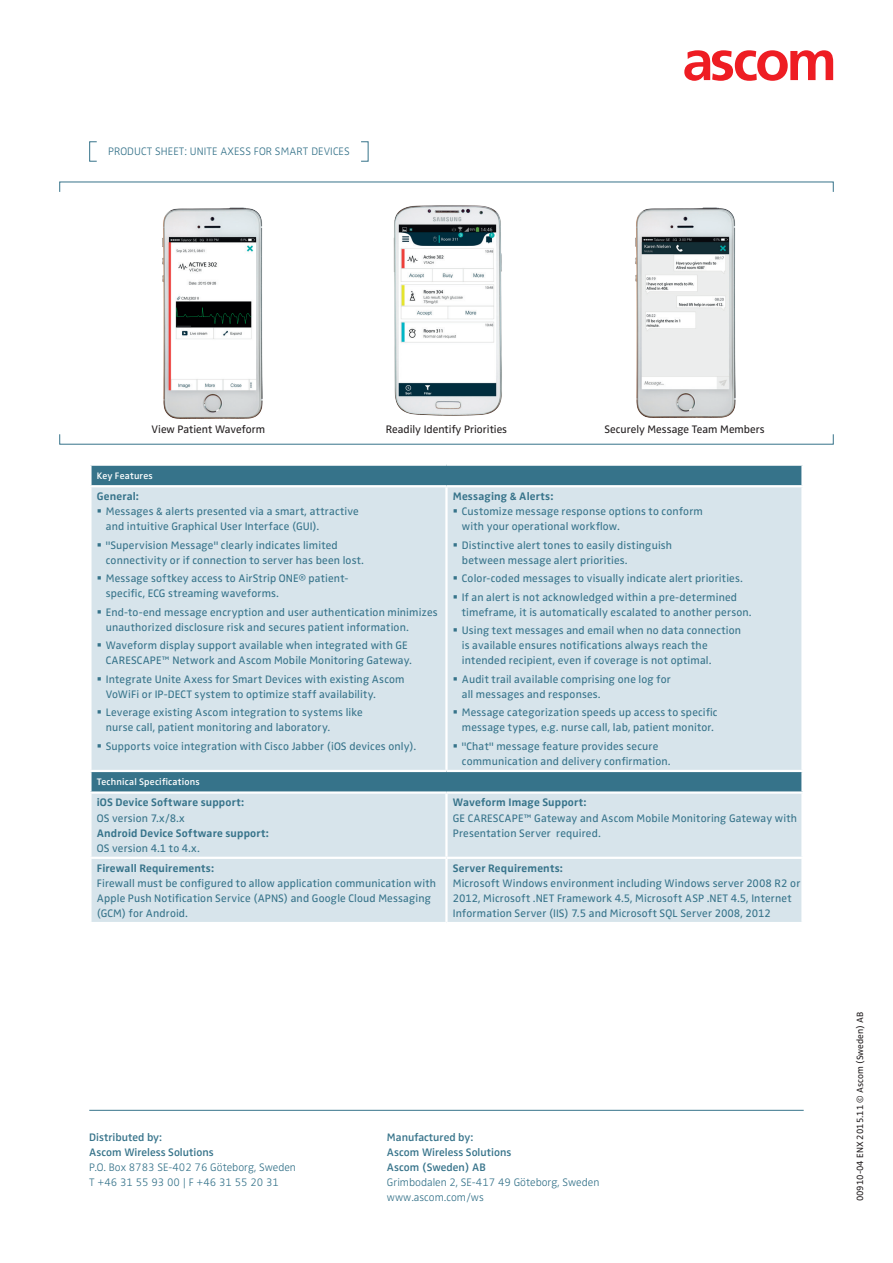
<style>
.page{position:relative;width:893px;height:1263px;background:#fff}
.page>*{position:absolute;margin:0;border:0;box-sizing:border-box;transform-origin:0 0}
.t1{font:11.25px/15.1px "Ascom Zwo";letter-spacing:.015em;color:#36738a}
.t2{font:300 11.25px/15.1px "Ascom Zwo";color:#36738a}
.t3{font:700 11.25px "Ascom Zwo";letter-spacing:.015em;color:#36738a}
.t4{font:600 11.25px/15.1px "Ascom Zwo";color:#36738a}
.t5{font:11.25px "Ascom Zwo";color:#231f20}
.t6{font:600 9.75px "Ascom Zwo";letter-spacing:.02em;color:#fff}
.t7{font:9.3px "Ascom Zwo";color:#231f20}
</style>
<div class="page">
<svg style="left:684px;top:50px;width:149px;height:31px"></svg>
<img style="left:357px;top:182px;width:179px;height:262px">
<img style="left:600px;top:182px;width:170px;height:236px">
<img style="left:127px;top:182px;width:171px;height:237px">
<div style="left:92px;top:466px;width:709px;height:19px;background:#36738a"></div>
<div style="left:92px;top:487px;width:709px;height:435px;background:#d7e4eb"></div>
<hr style="left:445px;top:487px;width:3px;height:283px;background:#fff">
<hr style="left:445px;top:859px;width:3px;height:63px;background:#fff">
<hr style="left:446px;top:857px;width:358px;height:2px;background:#fff">
<hr style="left:446px;top:791px;width:358px;height:3px;background:#fff">
<hr style="left:89px;top:770px;width:357px;height:2px;background:#fff">
<hr style="left:446px;top:770px;width:358px;height:2px;background:#fff">
<hr style="left:89px;top:791px;width:357px;height:3px;background:#fff">
<hr style="left:445px;top:794px;width:3px;height:63px;background:#fff">
<hr style="left:89px;top:857px;width:357px;height:2px;background:#fff">
<hr style="left:89px;top:1110px;width:715px;height:1px;background:#36738a">
<div style="left:89px;top:141px;width:8px;height:21px;border:1px solid #36738a"></div>
<svg style="left:98px;top:509px;width:3px;height:4px"></svg>
<svg style="left:98px;top:576px;width:3px;height:4px"></svg>
<svg style="left:98px;top:643px;width:3px;height:4px"></svg>
<svg style="left:98px;top:710px;width:3px;height:4px"></svg>
<svg style="left:454px;top:509px;width:3px;height:4px"></svg>
<svg style="left:454px;top:576px;width:3px;height:4px"></svg>
<svg style="left:454px;top:628px;width:3px;height:4px"></svg>
<svg style="left:454px;top:710px;width:3px;height:4px"></svg>
<p class="t2" style="left:108px;top:144px;width:243px">PRODUCT SHEET: UNITE AXESS FOR SMART DEVICES</p>
<p class="t5" style="left:152px;top:423px;width:115px">View Patient Waveform</p>
<p class="t5" style="left:386px;top:423px;width:123px">Readily Identify Priorities</p>
<p class="t5" style="left:605px;top:423px;width:162px">Securely Message Team Members</p>
<p class="t6" style="left:97px;top:470px;width:58px">Key Features</p>
<p class="t3" style="left:97px;top:490px;width:43px">General:</p>
<p class="t1" style="left:106px;top:504px;width:255px">Messages &amp; alerts presented via a smart, attractive and intuitive Graphical User Interface (GUI).</p>
<p class="t1" style="left:106px;top:537px;width:260px">"Supervision Message" clearly indicates limited connectivity or if connection to server has been lost.</p>
<p class="t1" style="left:106px;top:571px;width:244px">Message softkey access to AirStrip ONE® patient&shy;specific, ECG streaming waveforms.</p>
<p class="t1" style="left:106px;top:604px;width:333px">End-to-end message encryption and user authentication minimizes unauthorized disclosure risk and secures patient information.</p>
<p class="t1" style="left:106px;top:638px;width:307px">Waveform display support available when integrated with GE<br>CARESCAPE™ Network and Ascom Mobile Monitoring Gateway.</p>
<p class="t1" style="left:106px;top:671px;width:300px">Integrate Unite Axess for Smart Devices with existing Ascom<br>VoWiFi or IP-DECT system to optimize staff availability.</p>
<p class="t1" style="left:106px;top:705px;width:259px">Leverage existing Ascom integration to systems like nurse call, patient monitoring and laboratory.</p>
<p class="t1" style="left:106px;top:738px;width:312px">Supports voice integration with Cisco Jabber (iOS devices only).</p>
<p class="t6" style="left:97px;top:776px;width:104px">Technical Specifications</p>
<p class="t3" style="left:97px;top:796px;width:149px">iOS Device Software support:</p>
<p class="t1" style="left:97px;top:810px;width:89px">OS version 7.x/8.x</p>
<p class="t3" style="left:97px;top:826px;width:173px">Android Device Software support:</p>
<p class="t1" style="left:97px;top:840px;width:104px">OS version 4.1 to 4.x.</p>
<p class="t3" style="left:97px;top:861px;width:119px">Firewall Requirements:</p>
<p class="t1" style="left:97px;top:875px;width:341px">Firewall must be configured to allow application communication with<br>Apple Push Notification Service (APNS) and Google Cloud Messaging (GCM) for Android.</p>
<p class="t3" style="left:453px;top:490px;width:102px">Messaging &amp; Alerts:</p>
<p class="t1" style="left:462px;top:504px;width:243px">Customize message response options to conform with your operational workflow.</p>
<p class="t1" style="left:462px;top:537px;width:212px">Distinctive alert tones to easily distinguish between message alert priorities.</p>
<p class="t1" style="left:462px;top:569px;width:282px;line-height:18.3px">Color-coded messages to visually indicate alert priorities.<br>If an alert is not acknowledged within a pre-determined</p>
<p class="t1" style="left:462px;top:603px;width:291px;line-height:18.3px">timeframe, it is automatically escalated to another person.<br>Using text messages and email when no data connection</p>
<p class="t1" style="left:462px;top:638px;width:251px">is available ensures notifications always reach the intended recipient, even if coverage is not optimal.</p>
<p class="t1" style="left:462px;top:671px;width:210px">Audit trail available comprising one log for all messages and responses.</p>
<p class="t1" style="left:462px;top:705px;width:257px">Message categorization speeds up access to specific message types, e.g. nurse call, lab, patient monitor.</p>
<p class="t1" style="left:462px;top:738px;width:210px">"Chat" message feature provides secure communication and delivery confirmation.</p>
<p class="t3" style="left:453px;top:796px;width:135px">Waveform Image Support:</p>
<p class="t1" style="left:453px;top:810px;width:346px">GE CARESCAPE™ Gateway and Ascom Mobile Monitoring Gateway with<br>Presentation Server required.</p>
<p class="t3" style="left:453px;top:861px;width:111px">Server Requirements:</p>
<p class="t1" style="left:453px;top:875px;width:349px">Microsoft Windows environment including Windows server 2008 R2 or<br>2012, Microsoft .NET Framework 4.5, Microsoft ASP .NET 4.5, Internet<br>Information Server (IIS) 7.5 and Microsoft SQL Server 2008, 2012</p>
<p class="t4" style="left:89px;top:1129px;width:126px">Distributed by:<br>Ascom Wireless Solutions</p>
<p class="t2" style="left:89px;top:1160px;width:208px">P.O. Box 8783 SE-402 76 Göteborg, Sweden<br>T +46 31 55 93 00 | F +46 31 55 20 31</p>
<p class="t4" style="left:387px;top:1129px;width:126px">Manufactured by:<br>Ascom Wireless Solutions<br>Ascom (Sweden) AB</p>
<p class="t2" style="left:387px;top:1175px;width:214px">Grimbodalen 2, SE-417 49 Göteborg, Sweden www.ascom.com/ws</p>
<p class="t7" style="left:855px;top:1201px;width:191px;rotate:-90deg">00910-04 ENX 2015.11 © Ascom (Sweden) AB</p>
</div>
